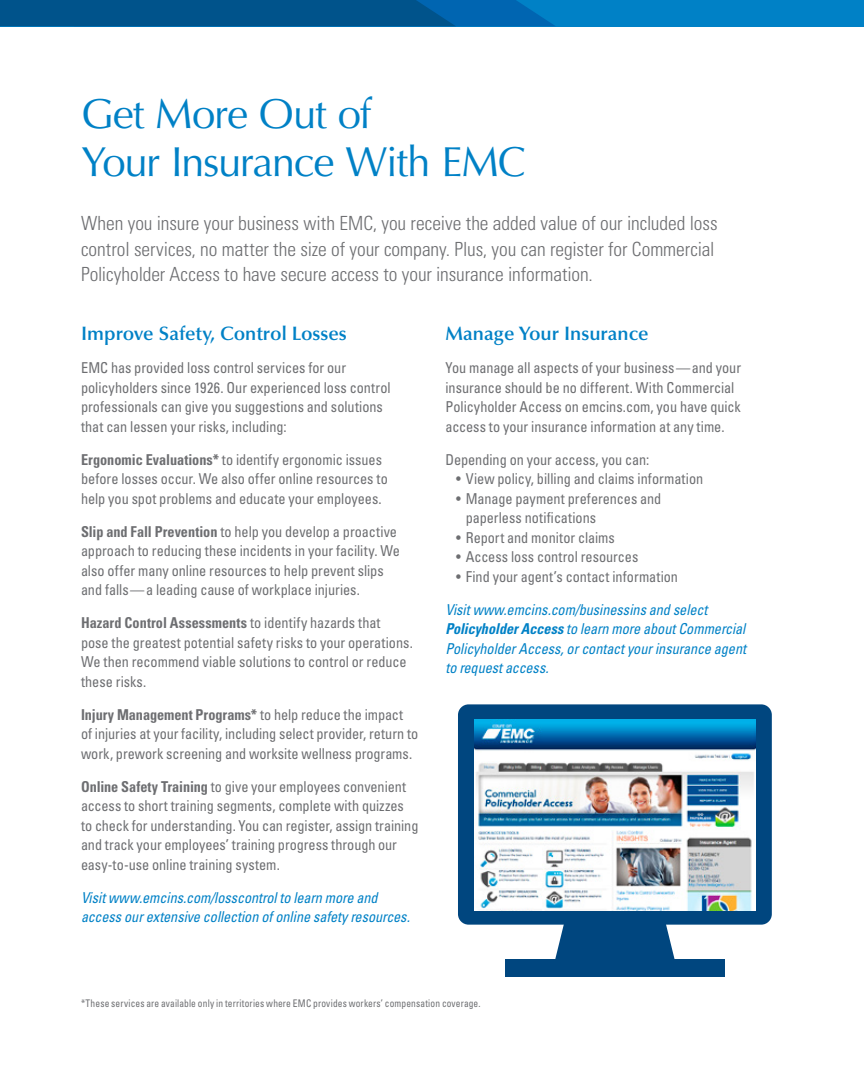
<style>
.page{position:relative;width:864px;height:1080px;background:#fff}
.page>*{position:absolute;margin:0;border:0;box-sizing:border-box;transform-origin:0 0}
.Headlines{font:42px/48px "Optima LT Std";letter-spacing:-.03em;color:#0081c6}
.Body_Intro{font:300 condensed 19.5px/25.5px "Univers LT Std";color:#6d6e71}
.Subhead{font:600 19.5px "Optima LT Std";color:#0081c6}
.Body{font:condensed 15px/19.5px "Univers LT Std";color:#6d6e71;scale:.95 1}
.Body-2{font:italic condensed 15px/19.5px "Univers LT Std";letter-spacing:-.005em;color:#0081c6;scale:.95 1}
.Copyright{font:condensed 10.5px "Univers LT Std";letter-spacing:.015em;color:#6d6e71;scale:.9 1}
.s1{font-weight:700}
</style>
<div class="page">
<div style="left:0;top:0;width:864px;height:26px;background:#0081c6"></div>
<svg style="left:0;top:0;width:555px;height:26px;background:#005793"></svg>
<svg style="left:555px;top:925px;width:120px;height:34px;background:#135488"></svg>
<div style="left:458px;top:704px;width:314px;height:221px;background:#00467f;border-radius:11px"></div>
<div style="left:505px;top:959px;width:219px;height:18px;background:#00467f"></div>
<img style="left:474px;top:719px;width:282px;height:191px">
<p class="Headlines" style="left:81px;top:91px;width:446px">Get More Out of<br>Your Insurance With EMC</p>
<p class="Body_Intro" style="left:81px;top:211px;width:638px">When you insure your business with EMC, you receive the added value of our included loss control services, no matter the size of your company. Plus, you can register for Commercial<br>Policyholder Access to have secure access to your insurance information.</p>
<p class="Subhead" style="left:81px;top:322px;width:267px">Improve Safety, Control Losses</p>
<p class="Body" style="left:81px;top:358px;width:327px">EMC has provided loss control services for our policyholders since 1926. Our experienced loss control professionals can give you suggestions and solutions that can lessen your risks, including:</p>
<p class="Body" style="left:81px;top:449px;width:324px"><span class="s1">Ergonomic Evaluations*</span> to identify ergonomic issues before losses occur. We also offer online resources to help you spot problems and educate your employees.</p>
<p class="Body" style="left:81px;top:521px;width:337px"><span class="s1">Slip and Fall Prevention</span> to help you develop a proactive approach to reducing these incidents in your facility. We also offer many online resources to help prevent slips and falls—a leading cause of workplace injuries.</p>
<p class="Body" style="left:81px;top:613px;width:351px"><span class="s1">Hazard Control Assessments</span> to identify hazards that<br>pose the greatest potential safety risks to your operations.<br>We then recommend viable solutions to control or reduce these risks.</p>
<p class="Body" style="left:81px;top:704px;width:357px"><span class="s1">Injury Management Programs*</span> to help reduce the impact<br>of injuries at your facility, including select provider, return to work, prework screening and worksite wellness programs.</p>
<p class="Body" style="left:81px;top:776px;width:357px"><span class="s1">Online Safety Training</span> to give your employees convenient access to short training segments, complete with quizzes to check for understanding. You can register, assign training and track your employees’ training progress through our easy-to-use online training system.</p>
<p class="Body-2" style="left:81px;top:887px;width:348px">Visit www.emcins.com/losscontrol to learn more and access our extensive collection of online safety resources.</p>
<p class="Subhead" style="left:446px;top:322px;width:205px">Manage Your Insurance</p>
<p class="Body" style="left:446px;top:358px;width:313px">You manage all aspects of your business—and your insurance should be no different. With Commercial Policyholder Access on emcins.com, you have quick access to your insurance information at any time.</p>
<p class="Body" style="left:446px;top:449px;width:216px">Depending on your access, you can:</p>
<p class="Body" style="left:456px;top:469px;width:262px">• View policy, billing and claims information</p>
<p class="Body" style="left:466px;top:488px;width:207px;text-indent:-10px">• Manage payment preferences and paperless notifications</p>
<p class="Body" style="left:456px;top:527px;width:169px">• Report and monitor claims</p>
<p class="Body" style="left:456px;top:547px;width:193px">• Access loss control resources</p>
<p class="Body" style="left:456px;top:566px;width:235px">• Find your agent’s contact information</p>
<p class="Body-2" style="left:446px;top:599px;width:318px">Visit www.emcins.com/businessins and select <span class="s1">Policyholder Access</span> to learn more about Commercial Policyholder Access, or contact your insurance agent to request access.</p>
<p class="Copyright" style="left:81px;top:996px;width:446px">*These services are available only in territories where EMC provides workers’ compensation coverage.</p>
</div>
